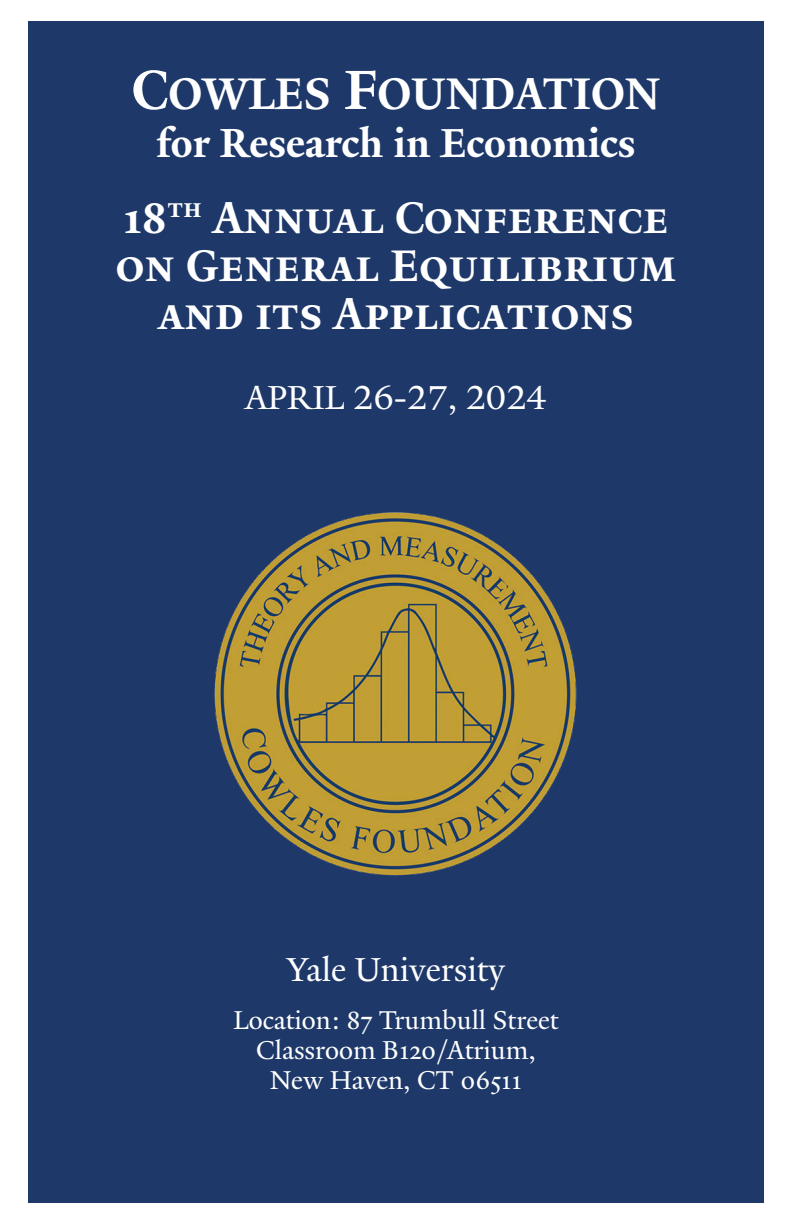
<style>
.page{position:relative;width:792px;height:1224px;background:#fff}
.page>*{position:absolute;margin:0;border:0;box-sizing:border-box;transform-origin:0 0}
.t1{font:700 48px "Yale New";color:#fff}
.t2{font:700 44px "Yale New";color:#fff}
.t3{font:36px "Yale New";color:#fff}
.t4{font:28px "Yale New";color:#fff}
.s1{font-size:60px}
</style>
<div class="page">
<div style="left:28px;top:21px;width:736px;height:1182px;background:#1d3869"></div>
<img style="left:214px;top:512px;width:363px;height:364px">
<p class="t1" style="left:132px;top:65px;width:530px"><span class="s1">C</span>OWLES <span class="s1">F</span>OUNDATION</p>
<p class="t2" style="left:156px;top:117px;width:481px">for Research in Economics</p>
<p class="t1" style="left:123px;top:189px;width:547px">18<sup>th</sup> Annual Conference</p>
<p class="t1" style="left:115px;top:237px;width:563px">on General Equilibrium</p>
<p class="t1" style="left:158px;top:285px;width:478px">and its Applications</p>
<p class="t3" style="left:245px;top:376px;width:303px">APRIL 26-27, 2024</p>
<p class="t3" style="left:287px;top:948px;width:220px">Yale University</p>
<p class="t4" style="left:233px;top:1003px;width:327px">Location: 87 Trumbull Street</p>
<p class="t4" style="left:256px;top:1033px;width:281px">Classroom B120/Atrium,</p>
<p class="t4" style="left:270px;top:1063px;width:254px">New Haven, CT 06511</p>
</div>
